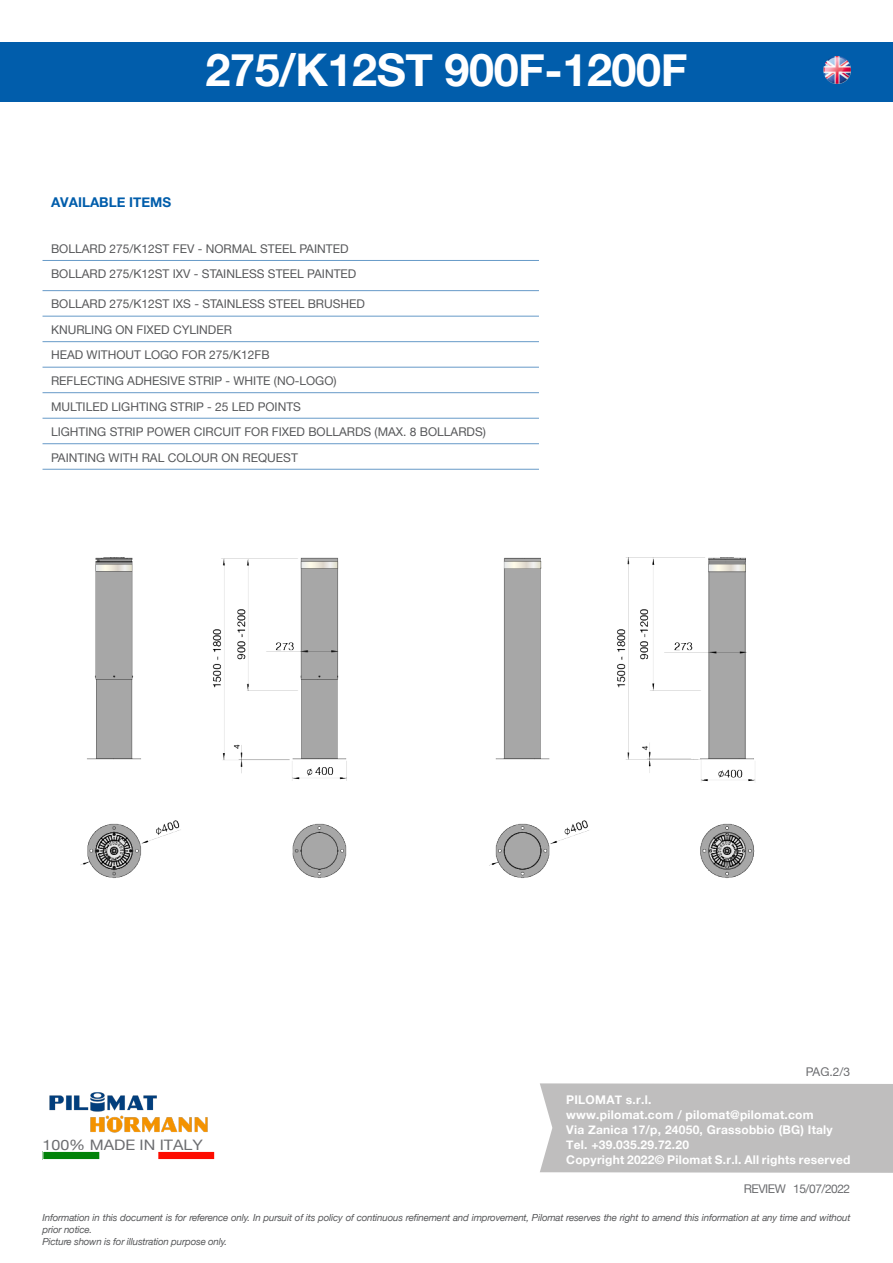
<style>
.page{position:relative;width:893px;height:1263px;background:#fff}
.page>*{position:absolute;margin:0;border:0;box-sizing:border-box;transform-origin:0 0}
.t1{font:700 45px "Helvetica Neue";letter-spacing:-.01em;color:#fff}
.t2{font:14.4px "Helvetica Neue";color:#6c6d70;scale:1.11 1}
.t3{font:700 13.5px "Helvetica Neue";color:#015dab}
.t4{font:12px "Helvetica Neue";color:#57585a}
.t5{font:700 12px/15px "Helvetica Neue";letter-spacing:.02em;color:#fff}
.t6{font:12px "Helvetica Neue";letter-spacing:-.04em;color:#6c6d70}
.t7{font:italic 9.75px/11.7px "Helvetica Neue";letter-spacing:-.02em;color:#57585a}
</style>
<div class="page">
<div style="left:540px;top:1083px;width:353px;height:90px;background:#bfbebe"></div>
<div style="left:0;top:43px;width:893px;height:59px;background:#015dab"></div>
<img style="left:49px;top:1092px;width:159px;height:41px">
<img style="left:45px;top:1153px;width:168px;height:5px">
<div style="left:43px;top:1151px;width:172px;height:9px;border:1px solid #fff"></div>
<img style="left:80px;top:557px;width:676px;height:321px">
<hr style="left:43px;top:260px;width:496px;height:1px;background:#679ac8">
<hr style="left:43px;top:290px;width:496px;height:1px;background:#679ac8">
<hr style="left:43px;top:316px;width:496px;height:1px;background:#679ac8">
<hr style="left:43px;top:341px;width:496px;height:1px;background:#679ac8">
<hr style="left:43px;top:367px;width:496px;height:1px;background:#679ac8">
<hr style="left:43px;top:392px;width:496px;height:1px;background:#679ac8">
<hr style="left:43px;top:418px;width:496px;height:1px;background:#679ac8">
<hr style="left:43px;top:443px;width:496px;height:1px;background:#679ac8">
<hr style="left:43px;top:469px;width:496px;height:1px;background:#679ac8">
<img style="left:823px;top:57px;width:27px;height:27px">
<h1 class="t1" style="left:206px;top:35px;width:483px">275/K12ST 900F-1200F</h1>
<p class="t3" style="left:51px;top:192px;width:122px">AVAILABLE ITEMS</p>
<p class="t4" style="left:51px;top:240px;width:299px">BOLLARD 275/K12ST FEV - NORMAL STEEL PAINTED</p>
<p class="t4" style="left:51px;top:265px;width:307px">BOLLARD 275/K12ST IXV - STAINLESS STEEL PAINTED</p>
<p class="t4" style="left:51px;top:295px;width:316px">BOLLARD 275/K12ST IXS - STAINLESS STEEL BRUSHED</p>
<p class="t4" style="left:51px;top:321px;width:182px">KNURLING ON FIXED CYLINDER</p>
<p class="t4" style="left:51px;top:347px;width:220px">HEAD WITHOUT LOGO FOR 275/K12FB</p>
<p class="t4" style="left:51px;top:372px;width:287px">REFLECTING ADHESIVE STRIP - WHITE (NO-LOGO)</p>
<p class="t4" style="left:51px;top:398px;width:252px">MULTILED LIGHTING STRIP - 25 LED POINTS</p>
<p class="t4" style="left:51px;top:423px;width:436px">LIGHTING STRIP POWER CIRCUIT FOR FIXED BOLLARDS (MAX. 8 BOLLARDS)</p>
<p class="t4" style="left:51px;top:449px;width:248px">PAINTING WITH RAL COLOUR ON REQUEST</p>
<p class="t2" style="left:43px;top:1135px;width:146px">100% MADE IN ITALY</p>
<p class="t6" style="left:806px;top:1063px;width:46px">PAG.2/3</p>
<p class="t5" style="left:566px;top:1093px;width:286px">PILOMAT s.r.l.<br>www.pilomat.com / pilomat@pilomat.com<br>Via Zanica 17/p, 24050, Grassobbio (BG) Italy Tel. +39.035.29.72.20<br>Copyright 2022© Pilomat S.r.l. All rights reserved</p>
<p class="t6" style="left:744px;top:1180px;width:108px">REVIEW 15/07/2022</p>
<p class="t7" style="left:43px;top:1212px;width:809px">Information in this document is for reference only. In pursuit of its policy of continuous refinement and improvement, Pilomat reserves the right to amend this information at any time and without prior notice.<br>Picture shown is for illustration purpose only.</p>
</div>
